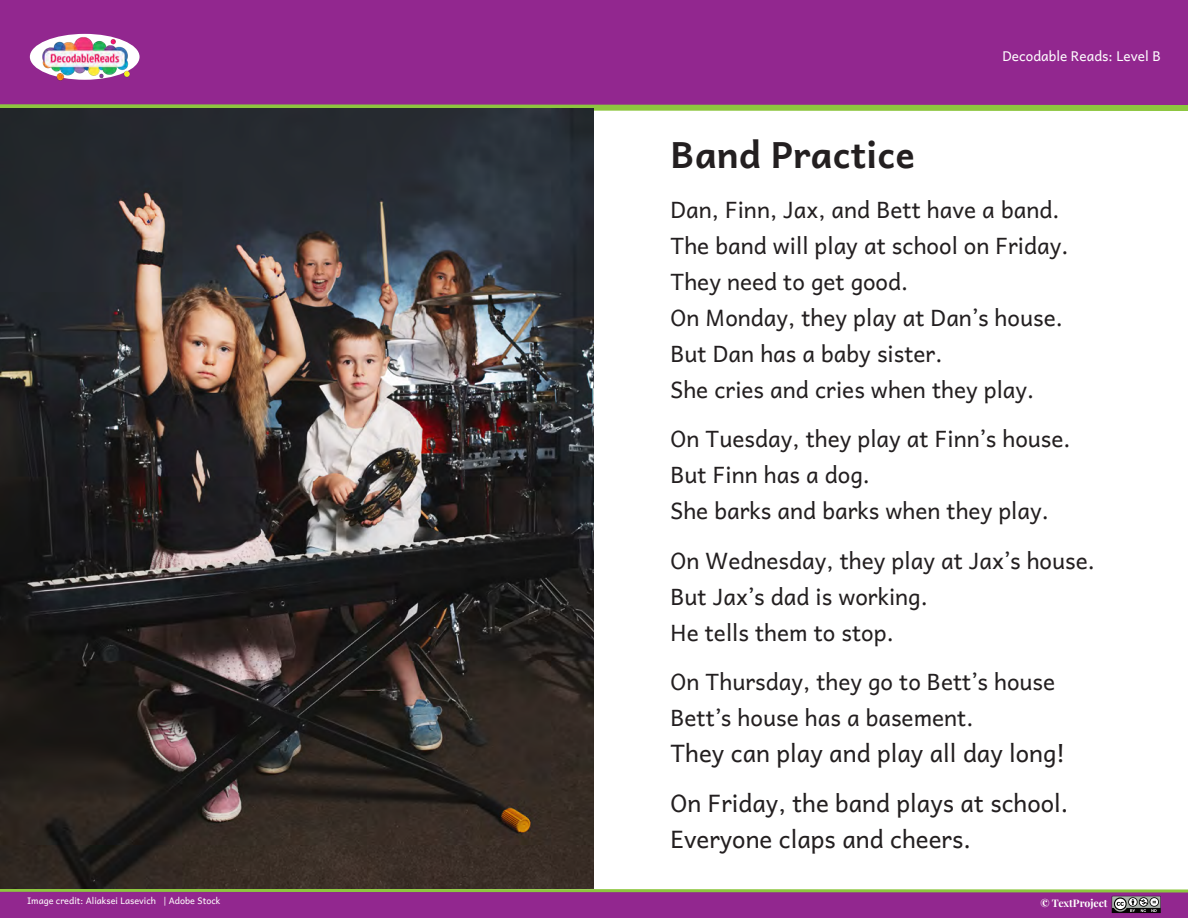
<style>
.page{position:relative;width:1188px;height:918px;background:#fff}
.page>*{position:absolute;margin:0;border:0;box-sizing:border-box;transform-origin:0 0}
.t1{font:700 36px "Andika";color:#231f20}
.t2{font:24px/49.5px "Andika";color:#231f20}
.t3{font:22.5px/36px "Andika";color:#231f20}
.t4{font:13.5px "Andika";color:#fff}
.t5{font:700 10.5px "Playfair Display";color:#fff}
.t6{font:9px "Andika";color:#fff}
</style>
<div class="page">
<div style="left:0;top:0;width:1188px;height:108px;background:#92278f"></div>
<div style="left:30px;top:34px;width:110px;height:46px;background:#fff;border-radius:50%"></div>
<svg style="left:0;top:104px;width:1188px;height:7px;background:#8fb34b"></svg>
<svg style="left:0;top:889px;width:1188px;height:29px;background:#913a86"></svg>
<img style="left:38px;top:35px;width:95px;height:46px">
<img style="left:0;top:108px;width:594px;height:781px">
<p class="t6" style="left:27px;top:895px;width:195px">Image credit: Aliaksei Lasevich | Adobe Stock</p>
<p class="t4" style="left:1002px;top:49px;width:160px">Decodable Reads: Level B</p>
<h1 class="t1" style="left:671px;top:135px;width:246px">Band Practice</h1>
<p class="t3" style="left:671px;top:192px;width:400px">Dan, Finn, Jax, and Bett have a band.<br>The band will play at school on Friday.<br>They need to get good.<br>On Monday, they play at Dan’s house.<br>But Dan has a baby sister.<br>She cries and cries when they play.</p>
<p class="t3" style="left:671px;top:422px;width:402px">On Tuesday, they play at Finn’s house.<br>But Finn has a dog.<br>She barks and barks when they play.</p>
<p class="t3" style="left:671px;top:543px;width:426px">On Wednesday, they play at Jax’s house.<br>But Jax’s dad is working.<br>He tells them to stop.</p>
<p class="t3" style="left:671px;top:665px;width:386px">On Thursday, they go to Bett’s house<br>Bett’s house has a basement.</p>
<p class="t2" style="left:671px;top:729px;width:399px">They can play and play all day long!<br>On Friday, the band plays at school.</p>
<p class="t2" style="left:671px;top:815px;width:302px">Everyone claps and cheers.</p>
<p class="t5" style="left:1040px;top:895px;width:69px">© TextProject</p>
</div>
